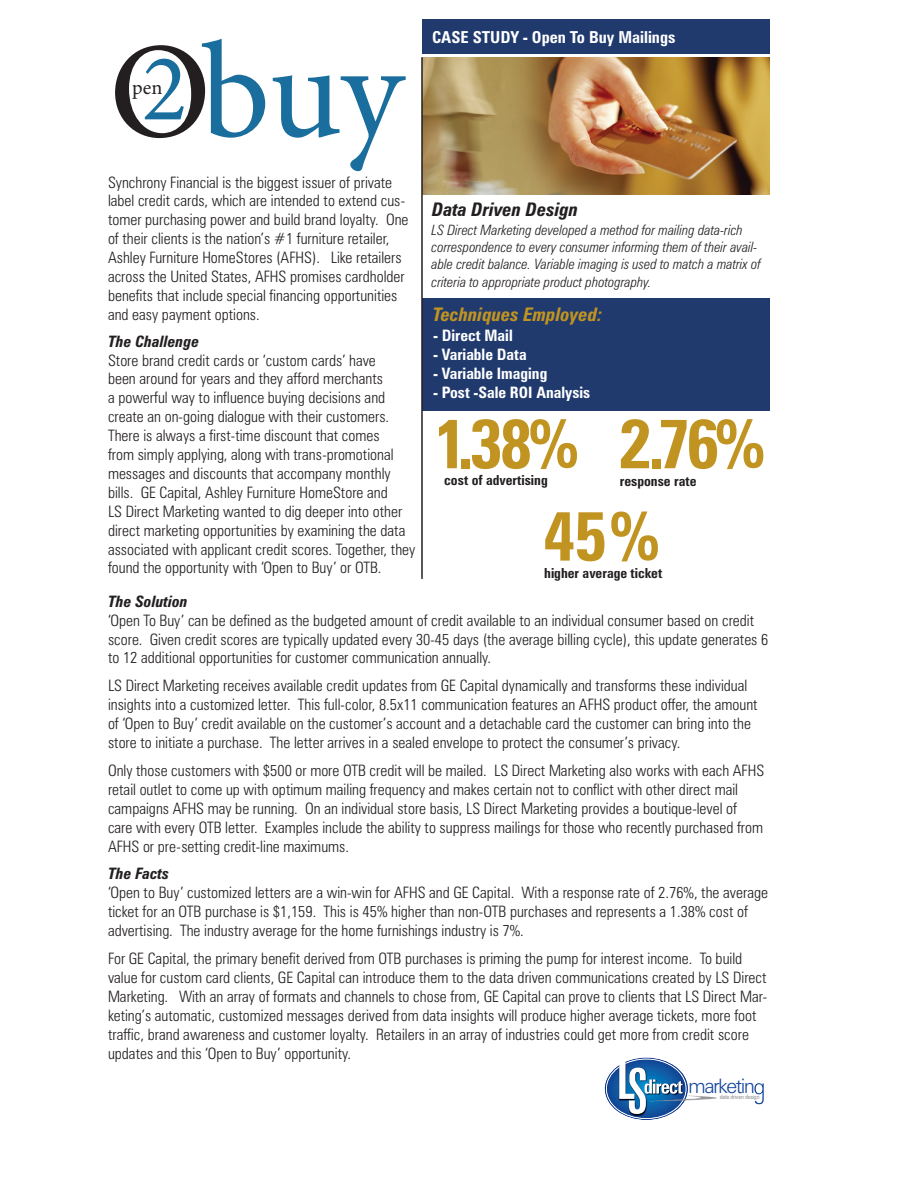
<style>
.page{position:relative;width:918px;height:1188px;background:#fff}
.page>*{position:absolute;margin:0;border:0;box-sizing:border-box;transform-origin:0 0}
.t1{font:136.65px "Minion Pro";color:#1a6e9e}
.t2{font:95.7px "Minion Pro";color:#1a6e9e}
.t3{font:700 condensed 69.3px "Zurich BT";color:#c19421}
.t4{font:extra-condensed 67.65px "Zurich BT";color:#fff}
.t5{font:extra-condensed 62.4px "Zurich BT";color:#fff}
.t6{font:20.1px "Minion Pro";color:#231f20}
.t7{font:300 19.95px "Zurich BT";color:#14469b}
.t8{font:italic 700 condensed 18.75px "Zurich BT";color:#c19421}
.t9{font:italic 700 condensed 18.75px "Zurich BT";color:#231f20}
.t10{font:700 condensed 16.5px "Zurich BT";color:#fff}
.t11{font:300 condensed 15.75px/18.9px "Zurich BT";color:#231f20}
.t12{font:700 condensed 15.75px "Zurich BT";color:#fff}
.t13{font:italic 700 condensed 15.75px "Zurich BT";color:#231f20}
.t14{font:italic 300 condensed 14.25px/17.1px "Zurich BT";color:#231f20}
.t15{font:700 condensed 13.8px "Zurich BT";color:#231f20}
.t16{font:condensed 6.15px "Zurich BT";color:#939598}
.s1{color:#231f20}
.s2{font-weight:700;font-stretch:condensed;font-size:19.5px;color:#fff}
</style>
<div class="page">
<img style="left:754px;top:1083px;width:10px;height:22px">
<svg style="left:604px;top:1057px;width:84px;height:63px"></svg>
<img style="left:648px;top:1095px;width:69px;height:7px">
<div style="left:422px;top:298px;width:348px;height:112px;background:#203a6e"></div>
<img style="left:423px;top:57px;width:347px;height:137px">
<hr style="left:421px;top:57px;width:2px;height:522px;background:#231f20">
<div style="left:422px;top:19px;width:348px;height:35px;background:#203a6e"></div>
<p class="t1" style="left:109px;top:1px;width:295px"><span class="s1">O</span>buy</p>
<p class="t2" style="left:142px;top:25px;width:47px">2</p>
<p class="t6" style="left:132px;top:75px;width:32px">pen</p>
<p class="t11" style="left:108px;top:172px;width:302px">Synchrony Financial is the biggest issuer of private label credit cards, which are intended to extend cus&shy;tomer purchasing power and build brand loyalty. One of their clients is the nation’s #1 furniture retailer, Ashley Furniture HomeStores (AFHS). Like retailers across the United States, AFHS promises cardholder benefits that include special financing opportunities and easy payment options.</p>
<p class="t10" style="left:432px;top:27px;width:245px">CASE STUDY - Open To Buy Mailings</p>
<p class="t9" style="left:432px;top:198px;width:148px">Data Driven Design</p>
<p class="t14" style="left:432px;top:222px;width:331px">LS Direct Marketing developed a method for mailing data-rich correspondence to every consumer informing them of their avail&shy;able credit balance. Variable imaging is used to match a matrix of criteria to appropriate product photography.</p>
<p class="t8" style="left:433px;top:303px;width:171px">Techniques Employed:</p>
<p class="t12" style="left:434px;top:326px;width:81px">- Direct Mail</p>
<p class="t12" style="left:434px;top:345px;width:95px">- Variable Data</p>
<p class="t12" style="left:434px;top:364px;width:115px">- Variable Imaging</p>
<p class="t12" style="left:434px;top:383px;width:158px">- Post -Sale ROI Analysis</p>
<p class="t13" style="left:108px;top:331px;width:93px">The Challenge</p>
<p class="t11" style="left:108px;top:350px;width:269px">Store brand credit cards or ‘custom cards’ have</p>
<p class="t11" style="left:108px;top:369px;width:309px">been around for years and they afford merchants<br>a powerful way to influence buying decisions and create an on-going dialogue with their customers.<br>There is always a first-time discount that comes<br>from simply applying, along with trans-promotional messages and discounts that accompany monthly bills. GE Capital, Ashley Furniture HomeStore and<br>LS Direct Marketing wanted to dig deeper into other direct marketing opportunities by examining the data associated with applicant credit scores. Together, they</p>
<p class="t11" style="left:108px;top:558px;width:275px">found the opportunity with ‘Open to Buy’ or OTB.</p>
<p class="t13" style="left:108px;top:592px;width:81px">The Solution</p>
<p class="t11" style="left:108px;top:610px;width:662px">‘Open To Buy’ can be defined as the budgeted amount of credit available to an individual consumer based on credit score. Given credit scores are typically updated every 30-45 days (the average billing cycle), this update generates 6 to 12 additional opportunities for customer communication annually.</p>
<p class="t11" style="left:108px;top:676px;width:651px">LS Direct Marketing receives available credit updates from GE Capital dynamically and transforms these individual insights into a customized letter. This full-color, 8.5x11 communication features an AFHS product offer, the amount of ‘Open to Buy’ credit available on the customer’s account and a detachable card the customer can bring into the store to initiate a purchase. The letter arrives in a sealed envelope to protect the consumer’s privacy.</p>
<p class="t11" style="left:108px;top:761px;width:658px">Only those customers with $500 or more OTB credit will be mailed. LS Direct Marketing also works with each AFHS retail outlet to come up with optimum mailing frequency and makes certain not to conflict with other direct mail campaigns AFHS may be running. On an individual store basis, LS Direct Marketing provides a boutique-level of care with every OTB letter. Examples include the ability to suppress mailings for those who recently purchased from AFHS or pre-setting credit-line maximums.</p>
<p class="t13" style="left:108px;top:864px;width:63px">The Facts</p>
<p class="t11" style="left:108px;top:883px;width:662px">‘Open to Buy’ customized letters are a win-win for AFHS and GE Capital. With a response rate of 2.76%, the average ticket for an OTB purchase is $1,159. This is 45% higher than non-OTB purchases and represents a 1.38% cost of advertising. The industry average for the home furnishings industry is 7%.</p>
<p class="t11" style="left:108px;top:949px;width:661px">For GE Capital, the primary benefit derived from OTB purchases is priming the pump for interest income. To build value for custom card clients, GE Capital can introduce them to the data driven communications created by LS Direct Marketing. With an array of formats and channels to chose from, GE Capital can prove to clients that LS Direct Mar&shy;keting’s automatic, customized messages derived from data insights will produce higher average tickets, more foot traffic, brand awareness and customer loyalty. Retailers in an array of industries could get more from credit score updates and this ‘Open to Buy’ opportunity.</p>
<p class="t3" style="left:434px;top:401px;width:148px">1.38%</p>
<p class="t15" style="left:444px;top:472px;width:105px">cost of advertising</p>
<p class="t15" style="left:620px;top:472px;width:78px">response rate</p>
<p class="t3" style="left:618px;top:401px;width:150px">2.76%</p>
<p class="t3" style="left:542px;top:494px;width:121px">45%</p>
<p class="t15" style="left:544px;top:565px;width:120px">higher average ticket</p>
<p class="t4" style="left:616px;top:1037px;width:20px">L</p>
<p class="t5" style="left:627px;top:1056px;width:23px">S</p>
<p class="t7" style="left:644px;top:1074px;width:113px"><span class="s2">direct</span> marketin</p>
<p class="t16" style="left:720px;top:1093px;width:41px">data driven design</p>
</div>
